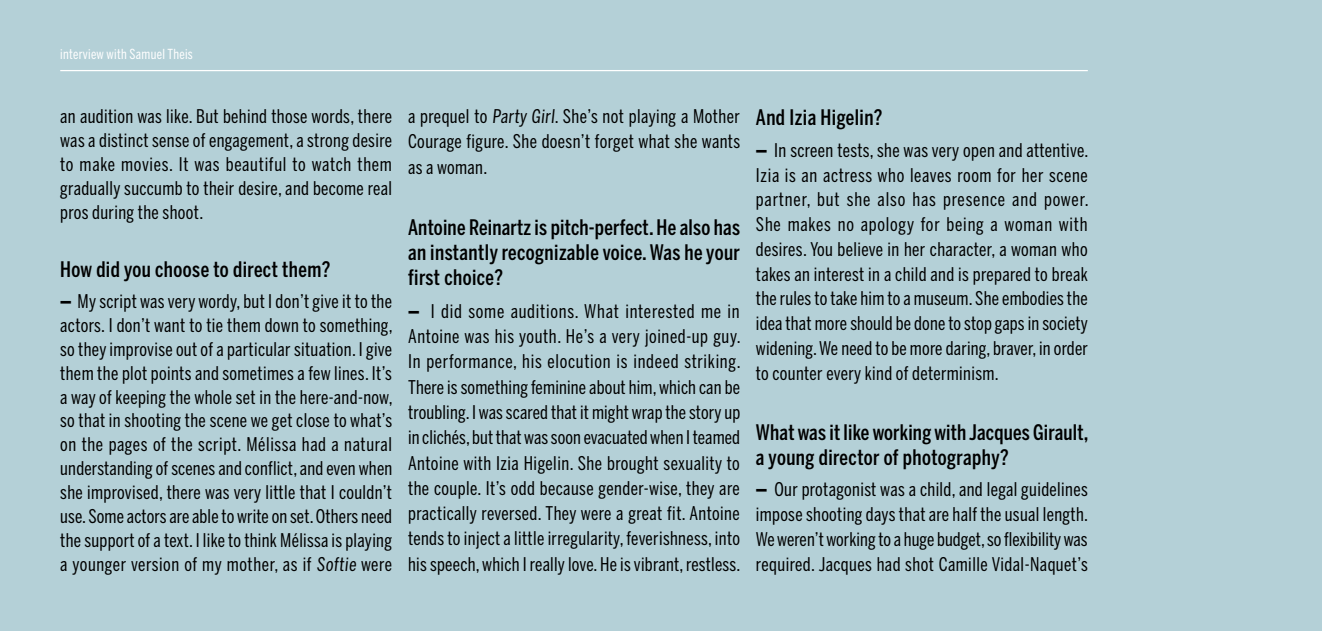
<style>
.page{position:relative;width:1322px;height:631px;background:#b4d0d7}
.page>*{position:absolute;margin:0;border:0;box-sizing:border-box;transform-origin:0 0}
.t1{font:500 21.25px/25.2px "Benton Sans Comp";letter-spacing:.02em;color:#000;text-align:justify}
.t2{font:18.75px/23.9px "Benton Sans Comp";letter-spacing:.02em;color:#000;text-align:justify}
.t3{font:13.75px "Benton Sans Comp";letter-spacing:.02em;color:#fff}
.s1{font-weight:900}
</style>
<div class="page">
<hr style="left:60px;top:70px;width:1028px;height:1px;background:#fff">
<p class="t3" style="left:60px;top:46px;width:134px">interview with Samuel Theis</p>
<p class="t2" style="left:60px;top:104px;width:333px">an audition was like. But behind those words, there was a distinct sense of engagement, a strong desire to make movies. It was beautiful to watch them gradually succumb to their desire, and become real pros during the shoot.</p>
<p class="t1" style="left:60px;top:257px;width:271px">How did you choose to direct them?</p>
<p class="t2" style="left:60px;top:289px;width:334px"><span class="s1">—</span> My script was very wordy, but I don’t give it to the actors. I don’t want to tie them down to something, so they improvise out of a particular situation. I give them the plot points and sometimes a few lines. It’s a way of keeping the whole set in the here-and-now, so that in shooting the scene we get close to what’s on the pages of the script. Mélissa had a natural understanding of scenes and conflict, and even when she improvised, there was very little that I couldn’t use. Some actors are able to write on set. Others need the support of a text. I like to think Mélissa is playing a younger version of my mother, as if Softie were</p>
<p class="t2" style="left:408px;top:104px;width:334px;line-height:25.2px">a prequel to Party Girl. She’s not playing a Mother Courage figure. She doesn’t forget what she wants as a woman.</p>
<p class="t1" style="left:408px;top:214px;width:333px">Antoine Reinartz is pitch-perfect. He also has an instantly recognizable voice. Was he your first choice?</p>
<p class="t2" style="left:408px;top:298px;width:334px;line-height:25.2px"><span class="s1">—</span> I did some auditions. What interested me in Antoine was his youth. He’s a very joined-up guy.<br>In performance, his elocution is indeed striking.<br>There is something feminine about him, which can be troubling. I was scared that it might wrap the story up in clichés, but that was soon evacuated when I teamed Antoine with Izia Higelin. She brought sexuality to the couple. It’s odd because gender-wise, they are practically reversed. They were a great fit. Antoine tends to inject a little irregularity, feverishness, into his speech, which I really love. He is vibrant, restless.</p>
<p class="t1" style="left:756px;top:105px;width:128px">And Izia Higelin?</p>
<p class="t2" style="left:756px;top:138px;width:334px;line-height:24.8px"><span class="s1">—</span> In screen tests, she was very open and attentive.<br>Izia is an actress who leaves room for her scene partner, but she also has presence and power.<br>She makes no apology for being a woman with desires. You believe in her character, a woman who takes an interest in a child and is prepared to break the rules to take him to a museum. She embodies the idea that more should be done to stop gaps in society widening. We need to be more daring, braver, in order to counter every kind of determinism.</p>
<p class="t1" style="left:756px;top:419px;width:334px;line-height:24.8px">What was it like working with Jacques Girault, a young director of photography?</p>
<p class="t2" style="left:756px;top:477px;width:334px;line-height:24.8px"><span class="s1">—</span> Our protagonist was a child, and legal guidelines impose shooting days that are half the usual length.<br>We weren’t working to a huge budget, so flexibility was required. Jacques had shot Camille Vidal-Naquet’s</p>
</div>
